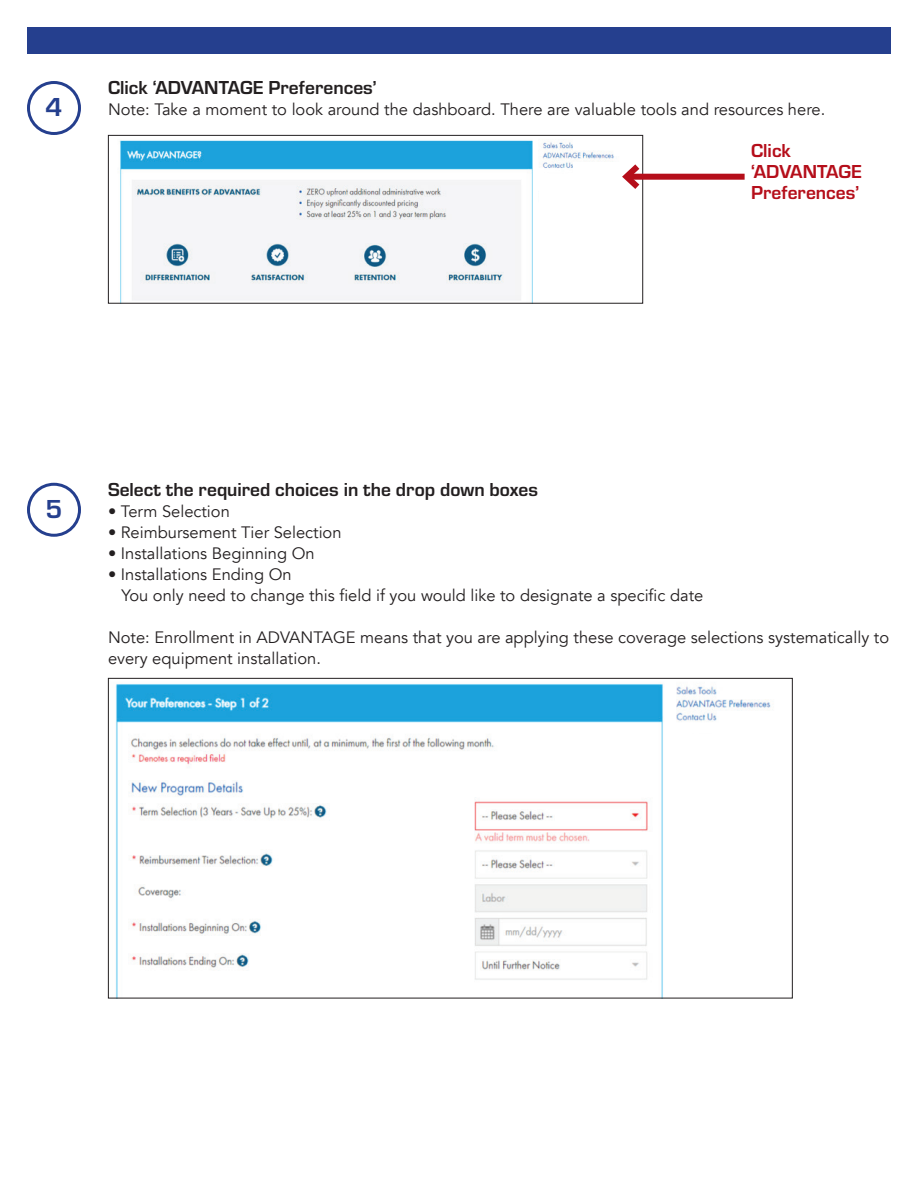
<style>
.page{position:relative;width:918px;height:1188px;background:#fff}
.page>*{position:absolute;margin:0;border:0;box-sizing:border-box;transform-origin:0 0}
.t1{font:700 27px "Eurostile";color:#253f8e}
.t2{font:700 19.5px "Eurostile";color:#231f20}
.t3{font:700 19.5px/21px "Eurostile";color:#b50e1a}
.t4{font:16.5px/21px "Avenir";color:#231f20}
</style>
<div class="page">
<div style="left:27px;top:81px;width:54px;height:54px;border:3px solid #253f8e;border-radius:50%"></div>
<div style="left:27px;top:483px;width:54px;height:54px;border:3px solid #253f8e;border-radius:50%"></div>
<div style="left:27px;top:27px;width:864px;height:27px;background:#253f8e"></div>
<img style="left:120px;top:140px;width:494px;height:162px">
<div style="left:108px;top:135px;width:535px;height:169px;border:1px solid #231f20"></div>
<div style="left:539px;top:177px;width:91px;height:89px;background:#fff"></div>
<div style="left:626px;top:174px;width:119px;height:6px;background:#b50e1a"></div>
<svg style="left:622px;top:158px;width:24px;height:37px"></svg>
<img style="left:115px;top:684px;width:656px;height:312px">
<div style="left:675px;top:734px;width:91px;height:90px;background:#fff"></div>
<h1 class="t1" style="left:46px;top:87px;width:18px">4</h1>
<p class="t2" style="left:108px;top:74px;width:270px">Click ‘ADVANTAGE Preferences’</p>
<p class="t4" style="left:108px;top:99px;width:719px">Note: Take a moment to look around the dashboard. There are valuable tools and resources here.</p>
<p class="t3" style="left:751px;top:139px;width:112px">Click ‘ADVANTAGE<br>Preferences’</p>
<h1 class="t1" style="left:46px;top:489px;width:18px">5</h1>
<p class="t2" style="left:108px;top:475px;width:432px">Select the required choices in the drop down boxes</p>
<p class="t4" style="left:108px;top:501px;width:123px">• Term Selection</p>
<p class="t4" style="left:108px;top:522px;width:235px">• Reimbursement Tier Selection</p>
<p class="t4" style="left:108px;top:543px;width:208px">• Installations Beginning On</p>
<p class="t4" style="left:121px;top:564px;width:583px;text-indent:-13px">• Installations Ending On<br>You only need to change this field if you would like to designate a specific date</p>
<p class="t4" style="left:108px;top:627px;width:783px">Note: Enrollment in ADVANTAGE means that you are applying these coverage selections systematically to every equipment installation.</p>
</div>
